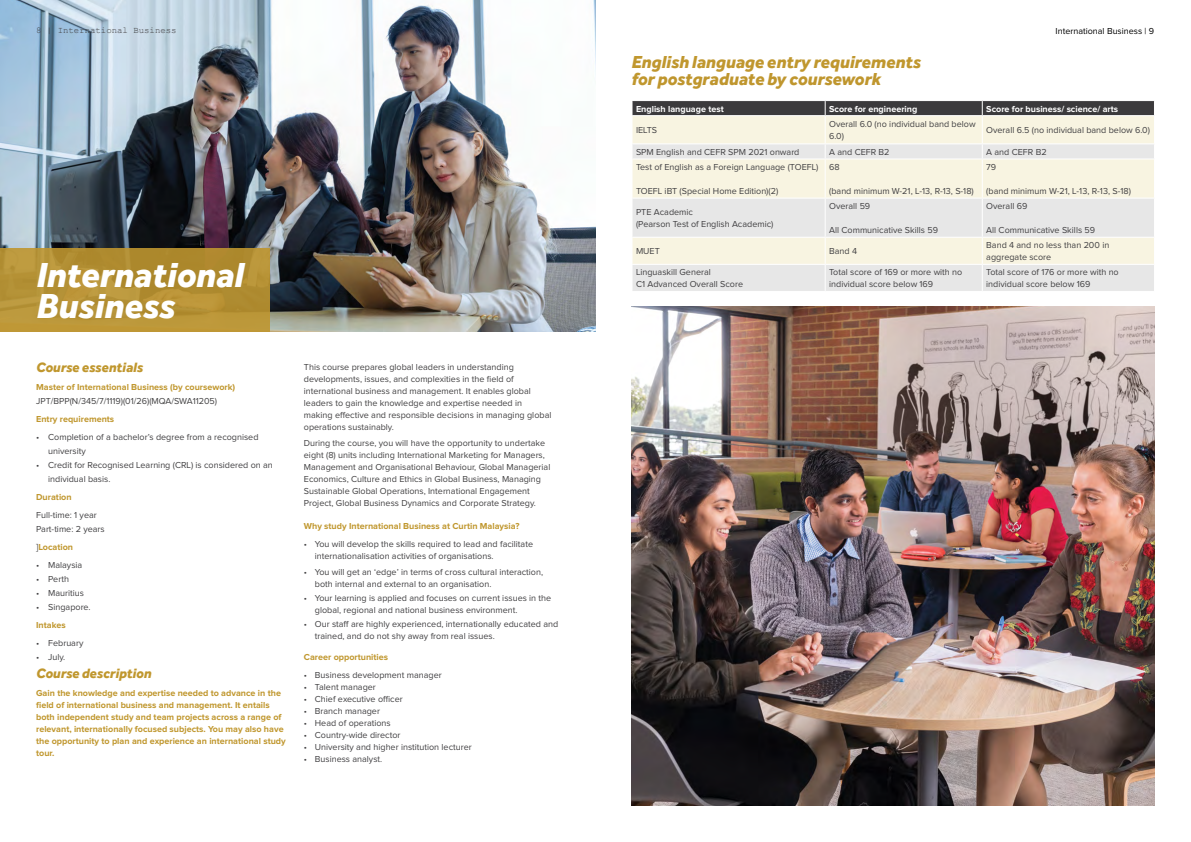
<style>
.page{position:relative;width:1191px;height:842px;background:#fff}
.page>*{position:absolute;margin:0;border:0;box-sizing:border-box;transform-origin:0 0}
.t1{font:italic 800 36px/31.3px "Effra";color:#fff}
.t2{font:italic 800 18px/17px "Effra";color:#c0972e}
.t3{font:italic 800 14px "Effra";color:#c0972e}
.t4{font:9px/12px "Proxima Nova";color:#414042}
.t5{font:9px/12px "Proxima Nova";color:#424142}
.t6{font:700 9px/12px "Proxima Nova";color:#c0972e}
.t7{font:700 9px "Proxima Nova";color:#fff}
.t8{font:9px "Courier New";color:#414042}
.t9{font:9px "Proxima Nova";color:#000}
.s1{font-weight:400;color:#414042}
.s2{color:#bf962e}
</style>
<div class="page">
<img style="left:0;top:0;width:595px;height:332px">
<div style="left:0;top:249px;width:269px;height:83px;background:#b49135"></div>
<svg style="left:632px;top:159px;width:522px;height:78px;background:#efede4"></svg>
<svg style="left:632px;top:101px;width:522px;height:57px;background:#c5c3bb"></svg>
<hr style="left:824px;top:159px;width:1px;height:39px;background:#fff">
<hr style="left:981px;top:159px;width:1px;height:39px;background:#fff">
<hr style="left:631px;top:198px;width:194px;height:1px;background:#fff">
<hr style="left:825px;top:198px;width:157px;height:1px;background:#fff">
<hr style="left:824px;top:199px;width:1px;height:38px;background:#fff">
<hr style="left:982px;top:198px;width:173px;height:1px;background:#fff">
<hr style="left:981px;top:199px;width:1px;height:38px;background:#fff">
<svg style="left:632px;top:238px;width:522px;height:53px;background:#efede4"></svg>
<img style="left:631px;top:307px;width:524px;height:499px">
<p class="t8" style="left:36px;top:25px;width:142px">8 | International Business</p>
<h1 class="t1" style="left:36px;top:258px;width:209px">International<br>Business</h1>
<h3 class="t3" style="left:36px;top:359px;width:109px">Course essentials</h3>
<p class="t6" style="left:36px;top:382px;width:201px">Master of International Business (by coursework)</p>
<p class="t5" style="left:36px;top:396px;width:182px">JPT/BPP(N/345/7/1119)(01/26)(MQA/SWA11205)</p>
<p class="t6" style="left:36px;top:414px;width:80px">Entry requirements</p>
<p class="t4" style="left:48px;top:431px;width:212px;line-height:14px;text-indent:-12px">• Completion of a bachelor’s degree from a recognised university</p>
<p class="t4" style="left:48px;top:459px;width:226px;line-height:14px;text-indent:-12px">• Credit for Recognised Learning (CRL) is considered on an individual basis.</p>
<p class="t6" style="left:36px;top:492px;width:37px">Duration</p>
<p class="t4" style="left:36px;top:509px;width:70px;line-height:14px">Full-time: 1 year<br>Part-time: 2 years</p>
<p class="t6" style="left:36px;top:542px;width:38px"><span class="s1">]</span>Location</p>
<p class="t4" style="left:36px;top:560px;width:48px">• Malaysia</p>
<p class="t4" style="left:36px;top:574px;width:34px">• Perth</p>
<p class="t4" style="left:36px;top:588px;width:49px">• Mauritius</p>
<p class="t4" style="left:36px;top:602px;width:56px">• Singapore.</p>
<p class="t6" style="left:36px;top:620px;width:31px">Intakes</p>
<p class="t4" style="left:36px;top:638px;width:49px">• February</p>
<p class="t4" style="left:36px;top:652px;width:31px">• July.</p>
<h3 class="t3" style="left:36px;top:665px;width:117px">Course description</h3>
<p class="t6" style="left:36px;top:688px;width:251px">Gain the knowledge and expertise needed to advance in the field of international business and management. It entails both independent study and team projects across a range of relevant, internationally focused subjects. You may also have the opportunity to plan and experience an international study tour.</p>
<p class="t5" style="left:304px;top:361px;width:249px">This course prepares global leaders in understanding developments, issues, and complexities in the field of international business and management. It enables global leaders to gain the knowledge and expertise needed in making effective and responsible decisions in managing global operations sustainably.</p>
<p class="t5" style="left:304px;top:437px;width:248px">During the course, you will have the opportunity to undertake eight (8) units including International Marketing for Managers, Management and Organisational Behaviour, Global Managerial Economics, Culture and Ethics in Global Business, Managing Sustainable Global Operations, International Engagement Project, Global Business Dynamics and Corporate Strategy.</p>
<p class="t6" style="left:304px;top:520px;width:217px">Why study International Business at Curtin Malaysia?</p>
<p class="t4" style="left:315px;top:538px;width:220px;text-indent:-11px">• You will develop the skills required to lead and facilitate internationalisation activities of organisations.</p>
<p class="t4" style="left:315px;top:566px;width:230px;text-indent:-11px">• You will get an ‘edge’ in terms of cross cultural interaction, both internal and external to an organisation.</p>
<p class="t4" style="left:315px;top:592px;width:238px;text-indent:-11px">• Your learning is applied and focuses on current issues in the global, regional and national business environment.</p>
<p class="t4" style="left:315px;top:618px;width:245px;text-indent:-11px">• Our staff are highly experienced, internationally educated and trained, and do not shy away from real issues.</p>
<p class="t6" style="left:304px;top:652px;width:86px">Career opportunities</p>
<p class="t4" style="left:304px;top:670px;width:139px">• Business development manager</p>
<p class="t4" style="left:304px;top:682px;width:74px">• Talent manager</p>
<p class="t4" style="left:304px;top:694px;width:100px">• Chief executive officer</p>
<p class="t4" style="left:304px;top:706px;width:78px">• Branch manager</p>
<p class="t4" style="left:304px;top:718px;width:88px">• Head of operations</p>
<p class="t4" style="left:304px;top:730px;width:98px">• Country-wide director</p>
<p class="t4" style="left:304px;top:742px;width:169px">• University and higher institution lecturer</p>
<p class="t4" style="left:304px;top:754px;width:80px">• Business analyst.</p>
<p class="t9" style="left:1055px;top:27px;width:100px">International Business | 9</p>
<h2 class="t2" style="left:631px;top:53px;width:291px">English language entry requirements for <span class="s2">postgraduate by coursework</span></h2>
<p class="t7" style="left:636px;top:105px;width:89px">English language test</p>
<p class="t7" style="left:829px;top:105px;width:90px">Score for engineering</p>
<p class="t7" style="left:986px;top:105px;width:133px">Score for business/ science/ arts</p>
<p class="t4" style="left:636px;top:125px;width:23px">IELTS</p>
<p class="t4" style="left:829px;top:119px;width:148px">Overall 6.0 (no individual band below<br>6.0)</p>
<p class="t4" style="left:986px;top:125px;width:165px">Overall 6.5 (no individual band below 6.0)</p>
<p class="t4" style="left:636px;top:146px;width:165px">SPM English and CEFR SPM 2021 onward</p>
<p class="t4" style="left:829px;top:146px;width:62px">A and CEFR B2</p>
<p class="t4" style="left:986px;top:146px;width:62px">A and CEFR B2</p>
<p class="t4" style="left:636px;top:161px;width:184px">Test of English as a Foreign Language (TOEFL)</p>
<p class="t4" style="left:636px;top:185px;width:144px">TOEFL iBT (Special Home Edition)(2)</p>
<p class="t4" style="left:986px;top:161px;width:11px">79</p>
<p class="t4" style="left:986px;top:185px;width:146px">(band minimum W-21, L-13, R-13, S-18)</p>
<p class="t4" style="left:829px;top:161px;width:12px">68</p>
<p class="t4" style="left:829px;top:185px;width:146px">(band minimum W-21, L-13, R-13, S-18)</p>
<p class="t4" style="left:636px;top:207px;width:139px">PTE Academic<br>(Pearson Test of English Academic)</p>
<p class="t4" style="left:829px;top:201px;width:43px">Overall 59</p>
<p class="t4" style="left:829px;top:225px;width:110px">All Communicative Skills 59</p>
<p class="t4" style="left:986px;top:201px;width:43px">Overall 69</p>
<p class="t4" style="left:986px;top:225px;width:110px">All Communicative Skills 59</p>
<p class="t4" style="left:636px;top:246px;width:25px">MUET</p>
<p class="t4" style="left:829px;top:246px;width:29px">Band 4</p>
<p class="t4" style="left:986px;top:240px;width:125px">Band 4 and no less than 200 in aggregate score</p>
<p class="t4" style="left:636px;top:267px;width:109px">Linguaskill General<br>C1 Advanced Overall Score</p>
<p class="t4" style="left:829px;top:267px;width:135px">Total score of 169 or more with no individual score below 169</p>
<p class="t4" style="left:986px;top:267px;width:134px">Total score of 176 or more with no individual score below 169</p>
</div>
